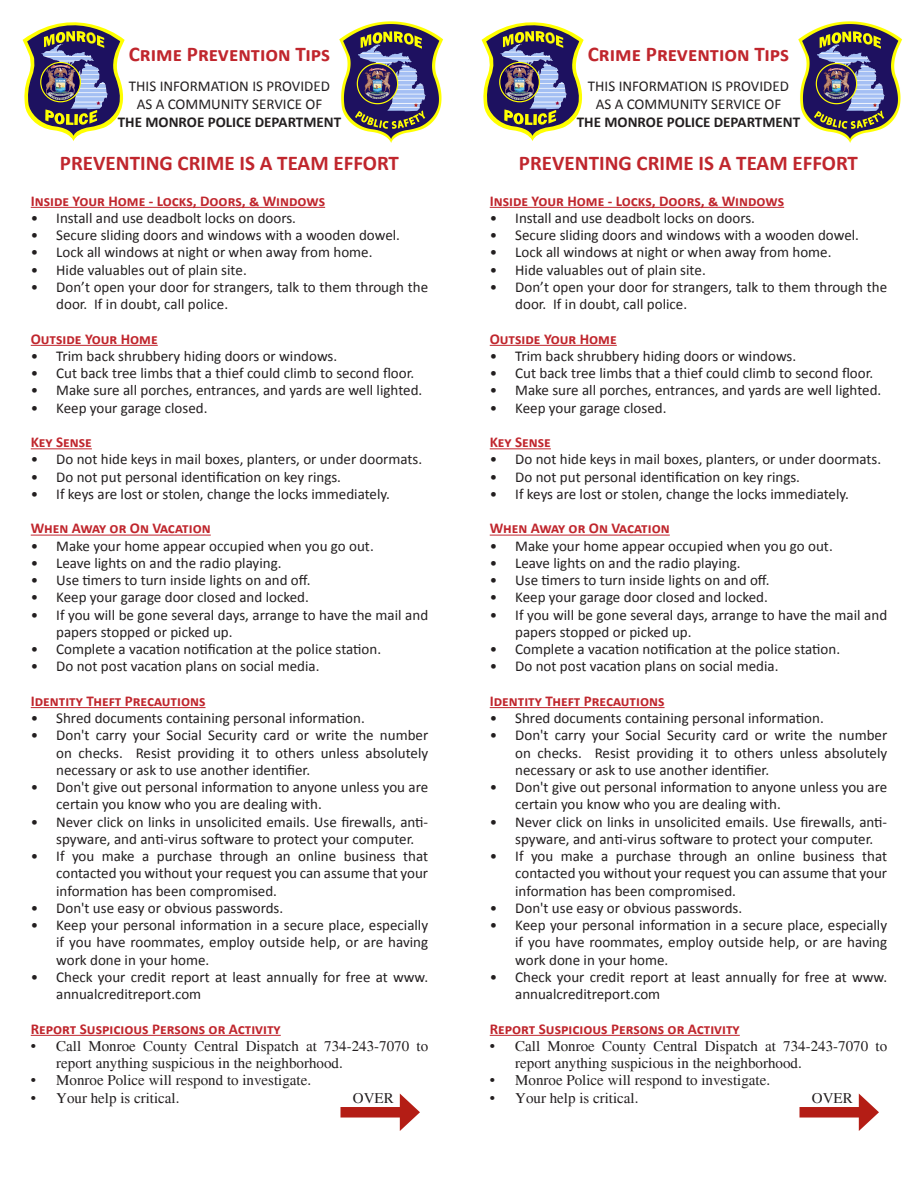
<style>
.page{position:relative;width:918px;height:1188px;background:#fff}
.page>*{position:absolute;margin:0;border:0;box-sizing:border-box;transform-origin:0 0}
.t1{font:700 21px "Calibri";color:#c0262d}
.t2{font:15px/17.2px "Calibri";color:#231f20}
.t3{font:15px/17.2px "Times";color:#231f20}
.t4{font:700 15px "Calibri";color:#c0262d}
.t5{font:700 15px "Calibri";color:#231f20}
</style>
<div class="page">
<img style="left:339px;top:21px;width:104px;height:121px">
<hr style="left:31px;top:207px;width:294px;height:1px;background:#c0262d">
<hr style="left:31px;top:345px;width:127px;height:1px;background:#c0262d">
<hr style="left:31px;top:448px;width:61px;height:1px;background:#c0262d">
<hr style="left:31px;top:535px;width:180px;height:1px;background:#c0262d">
<hr style="left:31px;top:707px;width:175px;height:1px;background:#c0262d">
<hr style="left:31px;top:1035px;width:250px;height:1px;background:#c0262d">
<div style="left:340px;top:1107px;width:68px;height:11px;background:#b41d15"></div>
<svg style="left:400px;top:1094px;width:20px;height:37px"></svg>
<img style="left:798px;top:21px;width:104px;height:121px">
<hr style="left:490px;top:207px;width:294px;height:1px;background:#c0262d">
<hr style="left:490px;top:345px;width:127px;height:1px;background:#c0262d">
<hr style="left:490px;top:448px;width:61px;height:1px;background:#c0262d">
<hr style="left:490px;top:535px;width:180px;height:1px;background:#c0262d">
<hr style="left:490px;top:707px;width:175px;height:1px;background:#c0262d">
<hr style="left:490px;top:1035px;width:250px;height:1px;background:#c0262d">
<div style="left:800px;top:1107px;width:67px;height:11px;background:#b41d15"></div>
<svg style="left:859px;top:1094px;width:20px;height:37px"></svg>
<svg style="left:23px;top:22px;width:102px;height:119px"></svg>
<svg style="left:482px;top:22px;width:102px;height:119px"></svg>
<h1 class="t1" style="left:129px;top:41px;width:203px">Crime Prevention Tips</h1>
<p class="t2" style="left:129px;top:77px;width:203px;line-height:18px;text-align:center">THIS INFORMATION IS PROVIDED<br>AS A COMMUNITY SERVICE OF</p>
<p class="t5" style="left:118px;top:113px;width:225px">THE MONROE POLICE DEPARTMENT</p>
<h1 class="t1" style="left:60px;top:150px;width:341px">PREVENTING CRIME IS A TEAM EFFORT</h1>
<p class="t4" style="left:31px;top:191px;width:296px">Inside Your Home - Locks, Doors, &amp; Windows</p>
<p class="t2" style="left:31px;top:209px;width:267px">• Install and use deadbolt locks on doors.</p>
<p class="t2" style="left:31px;top:227px;width:371px">• Secure sliding doors and windows with a wooden dowel.</p>
<p class="t2" style="left:31px;top:244px;width:343px">• Lock all windows at night or when away from home.</p>
<p class="t2" style="left:31px;top:261px;width:218px">• Hide valuables out of plain site.</p>
<p class="t2" style="left:56px;top:278px;width:374px;text-indent:-25px">• Don’t open your door for strangers, talk to them through the door. If in doubt, call police.</p>
<p class="t4" style="left:31px;top:329px;width:128px">Outside Your Home</p>
<p class="t2" style="left:31px;top:347px;width:308px">• Trim back shrubbery hiding doors or windows.</p>
<p class="t2" style="left:31px;top:365px;width:385px">• Cut back tree limbs that a thief could climb to second floor.</p>
<p class="t2" style="left:31px;top:382px;width:393px">• Make sure all porches, entrances, and yards are well lighted.</p>
<p class="t2" style="left:31px;top:399px;width:178px">• Keep your garage closed.</p>
<p class="t4" style="left:31px;top:433px;width:63px">Key Sense</p>
<p class="t2" style="left:31px;top:451px;width:393px">• Do not hide keys in mail boxes, planters, or under doormats.</p>
<p class="t2" style="left:31px;top:468px;width:312px">• Do not put personal identification on key rings.</p>
<p class="t2" style="left:31px;top:485px;width:361px">• If keys are lost or stolen, change the locks immediately.</p>
<p class="t4" style="left:31px;top:519px;width:182px">When Away or On Vacation</p>
<p class="t2" style="left:31px;top:537px;width:345px">• Make your home appear occupied when you go out.</p>
<p class="t2" style="left:31px;top:554px;width:252px">• Leave lights on and the radio playing.</p>
<p class="t2" style="left:31px;top:572px;width:281px">• Use timers to turn inside lights on and off.</p>
<p class="t2" style="left:31px;top:589px;width:280px">• Keep your garage door closed and locked.</p>
<p class="t2" style="left:56px;top:606px;width:373px;text-indent:-26px">• If you will be gone several days, arrange to have the mail and papers stopped or picked up.</p>
<p class="t2" style="left:31px;top:641px;width:352px">• Complete a vacation notification at the police station.</p>
<p class="t2" style="left:31px;top:658px;width:290px">• Do not post vacation plans on social media.</p>
<p class="t4" style="left:31px;top:691px;width:176px">Identity Theft Precautions</p>
<p class="t2" style="left:31px;top:710px;width:336px">• Shred documents containing personal information.</p>
<p class="t2" style="left:56px;top:727px;width:374px;text-align:justify;text-indent:-26px">• Don't carry your Social Security card or write the number on checks. Resist providing it to others unless absolutely necessary or ask to use another identifier.</p>
<p class="t2" style="left:56px;top:779px;width:374px;text-indent:-25px">• Don't give out personal information to anyone unless you are certain you know who you are dealing with.</p>
<p class="t2" style="left:56px;top:813px;width:373px;text-indent:-25px">• Never click on links in unsolicited emails. Use firewalls, anti&shy;spyware, and anti-virus software to protect your computer.</p>
<p class="t2" style="left:56px;top:848px;width:374px;text-align:justify;text-indent:-26px">• If you make a purchase through an online business that contacted you without your request you can assume that your information has been compromised.</p>
<p class="t2" style="left:31px;top:899px;width:254px">• Don't use easy or obvious passwords.</p>
<p class="t2" style="left:56px;top:917px;width:374px;text-align:justify;text-indent:-25px">• Keep your personal information in a secure place, especially if you have roommates, employ outside help, or are having work done in your home.</p>
<p class="t2" style="left:56px;top:968px;width:373px;text-indent:-25px">• Check your credit report at least annually for free at www. annualcreditreport.com</p>
<p class="t4" style="left:31px;top:1019px;width:252px">Report Suspicious Persons or Activity</p>
<p class="t3" style="left:56px;top:1037px;width:373px;text-indent:-26px">• Call Monroe County Central Dispatch at 734-243-7070 to report anything suspicious in the neighborhood.</p>
<p class="t3" style="left:31px;top:1072px;width:282px">• Monroe Police will respond to investigate.</p>
<p class="t3" style="left:31px;top:1089px;width:150px">• Your help is critical.</p>
<p class="t3" style="left:353px;top:1089px;width:42px">OVER</p>
<h1 class="t1" style="left:588px;top:41px;width:203px">Crime Prevention Tips</h1>
<p class="t2" style="left:588px;top:77px;width:203px;line-height:18px;text-align:center">THIS INFORMATION IS PROVIDED<br>AS A COMMUNITY SERVICE OF</p>
<p class="t5" style="left:577px;top:113px;width:225px">THE MONROE POLICE DEPARTMENT</p>
<h1 class="t1" style="left:519px;top:150px;width:341px">PREVENTING CRIME IS A TEAM EFFORT</h1>
<p class="t4" style="left:490px;top:191px;width:296px">Inside Your Home - Locks, Doors, &amp; Windows</p>
<p class="t2" style="left:490px;top:209px;width:267px">• Install and use deadbolt locks on doors.</p>
<p class="t2" style="left:490px;top:227px;width:371px">• Secure sliding doors and windows with a wooden dowel.</p>
<p class="t2" style="left:490px;top:244px;width:343px">• Lock all windows at night or when away from home.</p>
<p class="t2" style="left:490px;top:261px;width:218px">• Hide valuables out of plain site.</p>
<p class="t2" style="left:515px;top:278px;width:374px;text-indent:-25px">• Don’t open your door for strangers, talk to them through the door. If in doubt, call police.</p>
<p class="t4" style="left:490px;top:329px;width:128px">Outside Your Home</p>
<p class="t2" style="left:490px;top:347px;width:308px">• Trim back shrubbery hiding doors or windows.</p>
<p class="t2" style="left:490px;top:365px;width:385px">• Cut back tree limbs that a thief could climb to second floor.</p>
<p class="t2" style="left:490px;top:382px;width:393px">• Make sure all porches, entrances, and yards are well lighted.</p>
<p class="t2" style="left:490px;top:399px;width:178px">• Keep your garage closed.</p>
<p class="t4" style="left:490px;top:433px;width:63px">Key Sense</p>
<p class="t2" style="left:490px;top:451px;width:393px">• Do not hide keys in mail boxes, planters, or under doormats.</p>
<p class="t2" style="left:490px;top:468px;width:312px">• Do not put personal identification on key rings.</p>
<p class="t2" style="left:490px;top:485px;width:361px">• If keys are lost or stolen, change the locks immediately.</p>
<p class="t4" style="left:490px;top:519px;width:182px">When Away or On Vacation</p>
<p class="t2" style="left:490px;top:537px;width:345px">• Make your home appear occupied when you go out.</p>
<p class="t2" style="left:490px;top:554px;width:252px">• Leave lights on and the radio playing.</p>
<p class="t2" style="left:490px;top:572px;width:281px">• Use timers to turn inside lights on and off.</p>
<p class="t2" style="left:490px;top:589px;width:280px">• Keep your garage door closed and locked.</p>
<p class="t2" style="left:515px;top:606px;width:373px;text-indent:-26px">• If you will be gone several days, arrange to have the mail and papers stopped or picked up.</p>
<p class="t2" style="left:490px;top:641px;width:352px">• Complete a vacation notification at the police station.</p>
<p class="t2" style="left:490px;top:658px;width:290px">• Do not post vacation plans on social media.</p>
<p class="t4" style="left:490px;top:691px;width:176px">Identity Theft Precautions</p>
<p class="t2" style="left:490px;top:710px;width:336px">• Shred documents containing personal information.</p>
<p class="t2" style="left:515px;top:727px;width:374px;text-align:justify;text-indent:-26px">• Don't carry your Social Security card or write the number on checks. Resist providing it to others unless absolutely necessary or ask to use another identifier.</p>
<p class="t2" style="left:515px;top:779px;width:373px;text-indent:-25px">• Don't give out personal information to anyone unless you are certain you know who you are dealing with.</p>
<p class="t2" style="left:515px;top:813px;width:374px;text-indent:-25px">• Never click on links in unsolicited emails. Use firewalls, anti&shy;spyware, and anti-virus software to protect your computer.</p>
<p class="t2" style="left:515px;top:848px;width:374px;text-align:justify;text-indent:-26px">• If you make a purchase through an online business that contacted you without your request you can assume that your information has been compromised.</p>
<p class="t2" style="left:490px;top:899px;width:254px">• Don't use easy or obvious passwords.</p>
<p class="t2" style="left:515px;top:917px;width:374px;text-align:justify;text-indent:-25px">• Keep your personal information in a secure place, especially if you have roommates, employ outside help, or are having work done in your home.</p>
<p class="t2" style="left:515px;top:968px;width:374px;text-indent:-25px">• Check your credit report at least annually for free at www. annualcreditreport.com</p>
<p class="t4" style="left:490px;top:1019px;width:252px">Report Suspicious Persons or Activity</p>
<p class="t3" style="left:515px;top:1037px;width:373px;text-indent:-26px">• Call Monroe County Central Dispatch at 734-243-7070 to report anything suspicious in the neighborhood.</p>
<p class="t3" style="left:490px;top:1072px;width:282px">• Monroe Police will respond to investigate.</p>
<p class="t3" style="left:490px;top:1089px;width:150px">• Your help is critical.</p>
<p class="t3" style="left:812px;top:1089px;width:42px">OVER</p>
</div>
